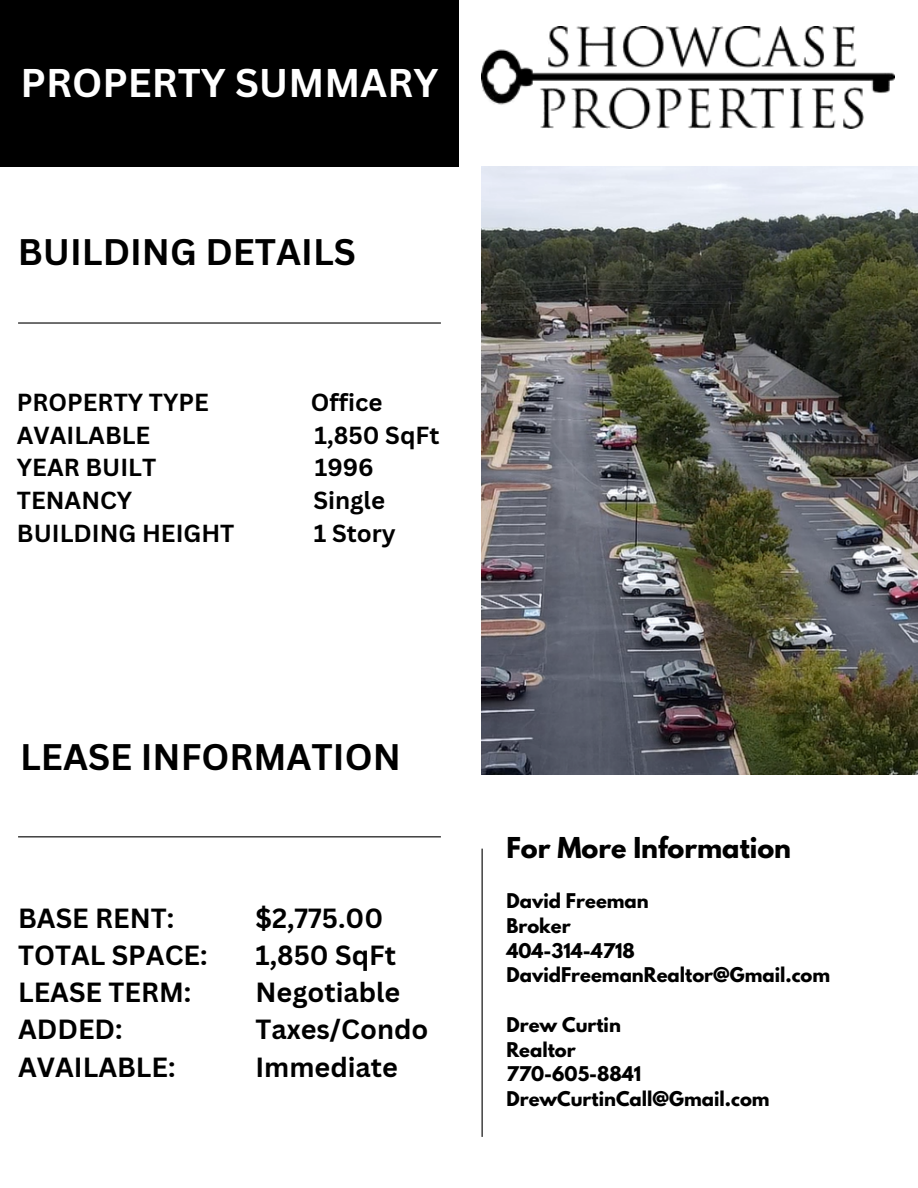
<style>
.page{position:relative;width:918px;height:1188px;background:#fff}
.page>*{position:absolute;margin:0;border:0;box-sizing:border-box;transform-origin:0 0}
.t1{font:700 39px "Canva Sans";color:#fff}
.t2{font:700 36px "Canva Sans";color:#000}
.t3{font:700 27px/37.2px "Canva Sans";color:#000}
.t4{font:700 25.5px "League Spartan";color:#000}
.t5{font:700 24px "Canva Sans";color:#000}
.t6{font:700 18px "League Spartan";color:#000}
</style>
<div class="page">
<div style="left:0;top:0;width:459px;height:167px;background:#000"></div>
<img style="left:482px;top:167px;width:436px;height:608px">
<hr style="left:18px;top:322px;width:423px;height:2px;background:#000">
<hr style="left:18px;top:836px;width:423px;height:1px;background:#000">
<hr style="left:482px;top:849px;width:1px;height:288px;background:#000">
<img style="left:482px;top:27px;width:412px;height:101px">
<h1 class="t1" style="left:21px;top:55px;width:419px">PROPERTY SUMMARY</h1>
<h4 class="t2" style="left:18px;top:227px;width:340px">BUILDING DETAILS</h4>
<h1 class="t5" style="left:17px;top:386px;width:193px">PROPERTY TYPE</h1>
<h1 class="t5" style="left:311px;top:386px;width:73px">Office</h1>
<h1 class="t5" style="left:17px;top:418px;width:135px">AVAILABLE</h1>
<h1 class="t5" style="left:314px;top:418px;width:126px">1,850 SqFt</h1>
<h1 class="t5" style="left:17px;top:451px;width:141px">YEAR BUILT</h1>
<h1 class="t5" style="left:315px;top:451px;width:61px">1996</h1>
<h1 class="t5" style="left:17px;top:483px;width:117px">TENANCY</h1>
<h1 class="t5" style="left:313px;top:483px;width:73px">Single</h1>
<h1 class="t5" style="left:17px;top:516px;width:219px">BUILDING HEIGHT</h1>
<h1 class="t5" style="left:314px;top:516px;width:84px">1 Story</h1>
<p class="t2" style="left:20px;top:731px;width:382px">LEASE INFORMATION</p>
<h2 class="t3" style="left:18px;top:899px;width:191px">BASE RENT:<br>TOTAL SPACE:<br>LEASE TERM:<br>ADDED:<br>AVAILABLE:</h2>
<h3 class="t3" style="left:255px;top:899px;width:174px">$2,775.00<br>1,850 SqFt<br>Negotiable<br>Taxes/Condo<br>Immediate</h3>
<h3 class="t4" style="left:506px;top:835px;width:286px">For More Information</h3>
<p class="t6" style="left:506px;top:892px;width:144px">David Freeman</p>
<p class="t6" style="left:506px;top:917px;width:66px">Broker</p>
<p class="t6" style="left:506px;top:941px;width:130px">404-314-4718</p>
<p class="t6" style="left:506px;top:966px;width:325px">DavidFreemanRealtor@Gmail.com</p>
<p class="t6" style="left:506px;top:1016px;width:116px">Drew Curtin</p>
<p class="t6" style="left:506px;top:1040px;width:71px">Realtor</p>
<p class="t6" style="left:506px;top:1065px;width:136px">770-605-8841</p>
<p class="t6" style="left:506px;top:1090px;width:265px">DrewCurtinCall@Gmail.com</p>
</div>
